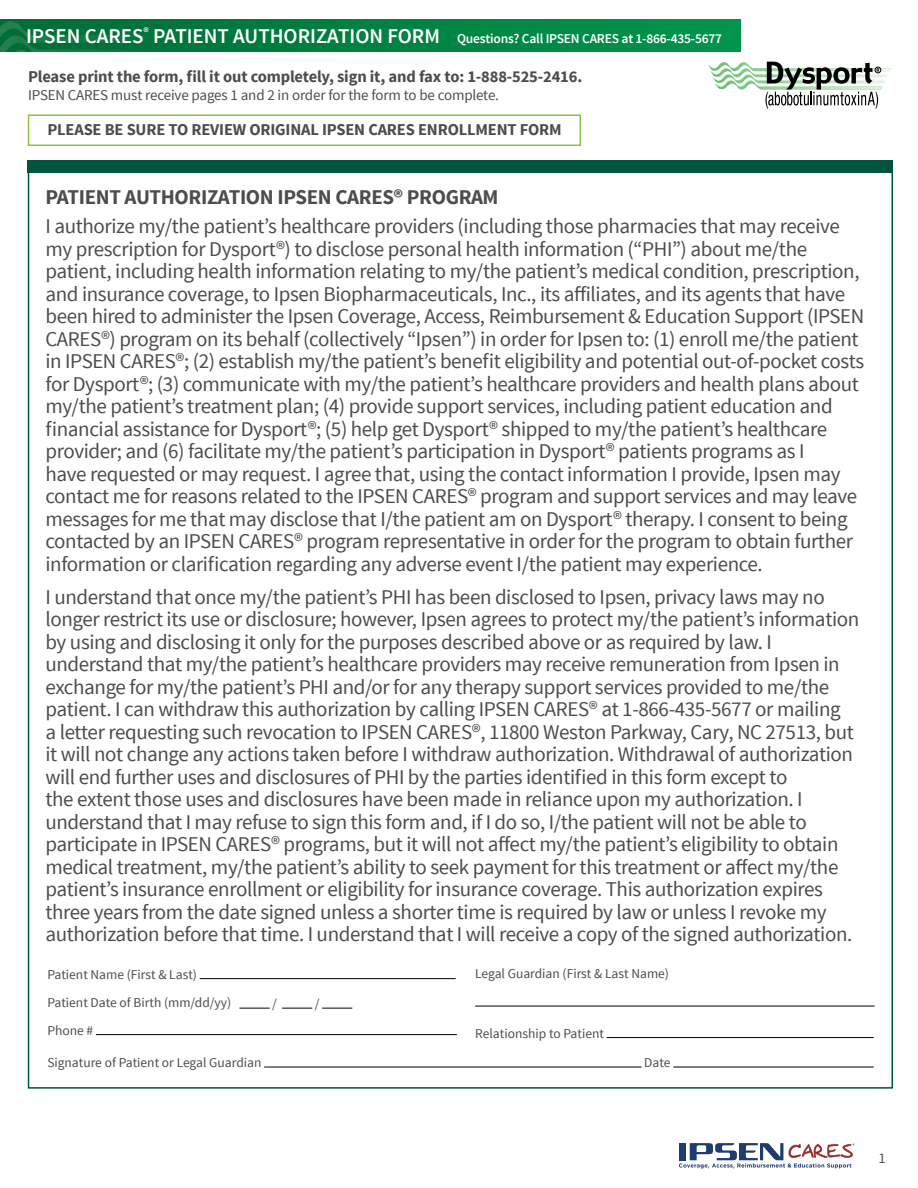
<style>
.page{position:relative;width:918px;height:1188px;background:#fff}
.page>*{position:absolute;margin:0;border:0;box-sizing:border-box;transform-origin:0 0}
.t1{font:21px/22.5px "Source Sans Pro";letter-spacing:-.02em;color:#4d4d4f}
.t2{font:700 21px "Source Sans Pro";letter-spacing:-.02em;color:#4d4d4f}
.t3{font:700 16.5px "Source Sans Pro";letter-spacing:-.01em;color:#4d4d4f}
.t4{font:15px "Source Sans Pro";letter-spacing:-.01em;color:#4d4d4f}
.t5{font:14.7px "Source Sans Pro";color:#4d4d4f}
.t6{font:13.5px/28px "Source Sans Pro";color:#4d4d4f}
.t7{font:600 13.5px "Source Sans Pro";letter-spacing:-.015em;color:#fff}
.s1{font-size:21px}
</style>
<div class="page">
<svg style="left:679px;top:1143px;width:176px;height:25px"></svg>
<div style="left:28px;top:160px;width:865px;height:13px;background:#00533d"></div>
<div style="left:0;top:20px;width:741px;height:32px;background:#008745"></div>
<hr style="left:200px;top:978px;width:256px;height:1px;background:#000">
<hr style="left:239px;top:1008px;width:31px;height:1px;background:#000">
<hr style="left:282px;top:1008px;width:30px;height:1px;background:#000">
<hr style="left:322px;top:1008px;width:30px;height:1px;background:#000">
<hr style="left:96px;top:1034px;width:361px;height:1px;background:#000">
<hr style="left:264px;top:1067px;width:378px;height:1px;background:#000">
<hr style="left:673px;top:1067px;width:201px;height:1px;background:#000">
<hr style="left:475px;top:1006px;width:400px;height:1px;background:#000">
<hr style="left:607px;top:1037px;width:267px;height:1px;background:#000">
<div style="left:28px;top:114px;width:553px;height:32px;border:2px solid #8bc241"></div>
<svg style="left:0;top:21px;width:247px;height:31px"></svg>
<svg style="left:708px;top:62px;width:183px;height:47px"></svg>
<p class="t7" style="left:26px;top:30px;width:698px"><span class="s1">IPSEN CARES</span><sup>®</sup> <span class="s1">PATIENT AUTHORIZATION FORM</span> Questions? Call IPSEN CARES at 1-866-435-5677</p>
<p class="t3" style="left:28px;top:66px;width:556px">Please print the form, fill it out completely, sign it, and fax to: 1-888-525-2416.</p>
<p class="t4" style="left:28px;top:86px;width:472px">IPSEN CARES must receive pages 1 and 2 in order for the form to be complete.</p>
<p class="t3" style="left:47px;top:119px;width:516px">PLEASE BE SURE TO REVIEW ORIGINAL IPSEN CARES ENROLLMENT FORM</p>
<p class="t2" style="left:45px;top:184px;width:455px">PATIENT AUTHORIZATION IPSEN CARES® PROGRAM</p>
<p class="t1" style="left:45px;top:215px;width:820px">I authorize my/the patient’s healthcare providers (including those pharmacies that may receive my prescription for Dysport®) to disclose personal health information (“PHI”) about me/the patient, including health information relating to my/the patient’s medical condition, prescription, and insurance coverage, to Ipsen Biopharmaceuticals, Inc., its affiliates, and its agents that have been hired to administer the Ipsen Coverage, Access, Reimbursement &amp; Education Support (IPSEN CARES®) program on its behalf (collectively “Ipsen”) in order for Ipsen to: (1) enroll me/the patient in IPSEN CARES®; (2) establish my/the patient’s benefit eligibility and potential out-of-pocket costs for Dysport®; (3) communicate with my/the patient’s healthcare providers and health plans about my/the patient’s treatment plan; (4) provide support services, including patient education and financial assistance for Dysport®; (5) help get Dysport® shipped to my/the patient’s healthcare provider; and (6) facilitate my/the patient’s participation in Dysport® patients programs as I<br>have requested or may request. I agree that, using the contact information I provide, Ipsen may contact me for reasons related to the IPSEN CARES® program and support services and may leave messages for me that may disclose that I/the patient am on Dysport® therapy. I consent to being contacted by an IPSEN CARES® program representative in order for the program to obtain further information or clarification regarding any adverse event I/the patient may experience.</p>
<p class="t1" style="left:45px;top:586px;width:815px">I understand that once my/the patient’s PHI has been disclosed to Ipsen, privacy laws may no longer restrict its use or disclosure; however, Ipsen agrees to protect my/the patient’s information by using and disclosing it only for the purposes described above or as required by law. I understand that my/the patient’s healthcare providers may receive remuneration from Ipsen in exchange for my/the patient’s PHI and/or for any therapy support services provided to me/the patient. I can withdraw this authorization by calling IPSEN CARES® at 1-866-435-5677 or mailing<br>a letter requesting such revocation to IPSEN CARES®, 11800 Weston Parkway, Cary, NC 27513, but it will not change any actions taken before I withdraw authorization. Withdrawal of authorization will end further uses and disclosures of PHI by the parties identified in this form except to<br>the extent those uses and disclosures have been made in reliance upon my authorization. I understand that I may refuse to sign this form and, if I do so, I/the patient will not be able to participate in IPSEN CARES® programs, but it will not affect my/the patient’s eligibility to obtain medical treatment, my/the patient’s ability to seek payment for this treatment or affect my/the patient’s insurance enrollment or eligibility for insurance coverage. This authorization expires three years from the date signed unless a shorter time is required by law or unless I revoke my authorization before that time. I understand that I will receive a copy of the signed authorization.</p>
<p class="t6" style="left:47px;top:961px;width:186px">Patient Name (First &amp; Last)<br>Patient Date of Birth (mm/dd/yy)</p>
<p class="t6" style="left:272px;top:990px;width:6px">/</p>
<p class="t6" style="left:315px;top:990px;width:6px">/</p>
<p class="t6" style="left:475px;top:959px;width:195px">Legal Guardian (First &amp; Last Name)</p>
<p class="t6" style="left:47px;top:1017px;width:47px">Phone #</p>
<p class="t6" style="left:47px;top:1049px;width:216px">Signature of Patient or Legal Guardian</p>
<p class="t6" style="left:644px;top:1049px;width:28px">Date</p>
<p class="t6" style="left:475px;top:1019px;width:130px">Relationship to Patient</p>
<p class="t5" style="left:878px;top:1149px;width:9px">1</p>
</div>
